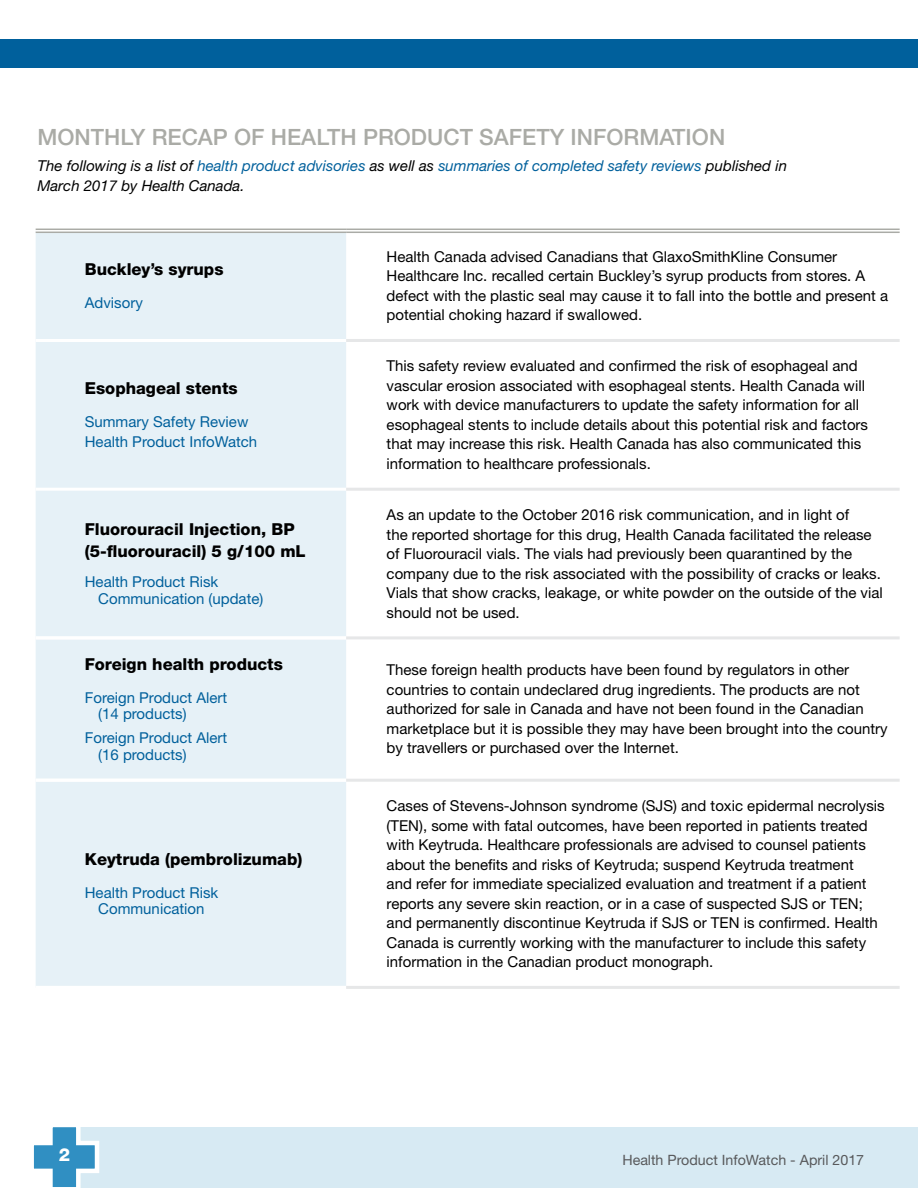
<style>
.page{position:relative;width:918px;height:1188px;background:#fff}
.page>*{position:absolute;margin:0;border:0;box-sizing:border-box;transform-origin:0 0}
.Text_-_Title_level_1{font:500 22.5px "Helvetica Neue LT Std";color:#aaaba6}
.t1{font:800 18px "Helvetica Neue LT Std";color:#fff}
.Recap_-_Product{font:800 16.5px/22.5px "Helvetica Neue LT Std";color:#000}
.Text_-_Body{font:15px/19.5px "Helvetica Neue LT Std";color:#000}
.Recap_-_Com_Type{font:15px/16.5px "Helvetica Neue LT Std";color:#00609c}
.Text_-_Body-2{font:italic 15px/19.5px "Helvetica Neue LT Std";color:#000}
.t2{font:14.25px "Helvetica Neue LT Std";color:#58595b}
.s1{color:#00609c}
</style>
<div class="page">
<div style="left:64px;top:1127px;width:854px;height:61px;background:#d7eaf3"></div>
<svg style="left:33px;top:1127px;width:67px;height:61px"></svg>
<div style="left:0;top:39px;width:918px;height:29px;background:#00609c"></div>
<div style="left:36px;top:233px;width:310px;height:753px;background:#e6f1f7"></div>
<hr style="left:36px;top:636px;width:310px;height:3px;background:#fff">
<hr style="left:36px;top:779px;width:310px;height:3px;background:#fff">
<svg style="left:36px;top:231px;width:310px;height:1px"></svg>
<svg style="left:346px;top:231px;width:554px;height:1px"></svg>
<hr style="left:36px;top:488px;width:310px;height:3px;background:#fff">
<hr style="left:346px;top:488px;width:554px;height:3px;background:#e6e7e8">
<hr style="left:36px;top:229px;width:310px;height:1px;background:#aaaba6">
<hr style="left:36px;top:232px;width:310px;height:1px;background:#aaaba6">
<hr style="left:346px;top:229px;width:554px;height:1px;background:#aaaba6">
<hr style="left:346px;top:232px;width:554px;height:1px;background:#aaaba6">
<hr style="left:36px;top:339px;width:310px;height:3px;background:#fff">
<hr style="left:346px;top:339px;width:554px;height:3px;background:#e6e7e8">
<hr style="left:346px;top:636px;width:554px;height:3px;background:#e6e7e8">
<hr style="left:346px;top:779px;width:554px;height:3px;background:#e6e7e8">
<hr style="left:346px;top:986px;width:554px;height:3px;background:#e6e7e8">
<p class="Text_-_Title_level_1" style="left:37px;top:124px;width:689px">MONTHLY RECAP OF HEALTH PRODUCT SAFETY INFORMATION</p>
<p class="Text_-_Body-2" style="left:37px;top:156px;width:751px">The following is a list of <span class="s1">health product advisories</span> as well as <span class="s1">summaries of completed safety reviews</span> published in<br>March 2017 by Health Canada.</p>
<p class="Recap_-_Product" style="left:85px;top:258px;width:140px">Buckley’s syrups</p>
<p class="Recap_-_Com_Type" style="left:85px;top:294px;width:60px">Advisory</p>
<p class="Recap_-_Product" style="left:85px;top:377px;width:154px">Esophageal stents</p>
<p class="Recap_-_Com_Type" style="left:85px;top:414px;width:165px">Summary Safety Review</p>
<p class="Recap_-_Com_Type" style="left:85px;top:433px;width:174px">Health Product InfoWatch</p>
<p class="Recap_-_Product" style="left:85px;top:518px;width:222px">Fluorouracil Injection, BP (5-fluorouracil) 5 g/100 mL</p>
<p class="Recap_-_Com_Type" style="left:98px;top:574px;width:167px;text-indent:-13px">Health Product Risk<br>Communication (update)</p>
<p class="Recap_-_Product" style="left:85px;top:653px;width:200px">Foreign health products</p>
<p class="Recap_-_Com_Type" style="left:98px;top:689px;width:131px;text-indent:-13px">Foreign Product Alert (14 products)</p>
<p class="Recap_-_Com_Type" style="left:98px;top:730px;width:131px;text-indent:-13px">Foreign Product Alert (16 products)</p>
<p class="Recap_-_Product" style="left:85px;top:848px;width:219px">Keytruda (pembrolizumab)</p>
<p class="Recap_-_Com_Type" style="left:85px;top:884px;width:135px;text-align:center">Health Product Risk<br>Communication</p>
<p class="t1" style="left:59px;top:1144px;width:13px">2</p>
<p class="Text_-_Body" style="left:387px;top:246px;width:503px">Health Canada advised Canadians that GlaxoSmithKline Consumer Healthcare Inc. recalled certain Buckley’s syrup products from stores. A defect with the plastic seal may cause it to fall into the bottle and present a potential choking hazard if swallowed.</p>
<p class="Text_-_Body" style="left:387px;top:356px;width:483px">This safety review evaluated and confirmed the risk of esophageal and vascular erosion associated with esophageal stents. Health Canada will work with device manufacturers to update the safety information for all esophageal stents to include details about this potential risk and factors that may increase this risk. Health Canada has also communicated this information to healthcare professionals.</p>
<p class="Text_-_Body" style="left:387px;top:505px;width:498px">As an update to the October 2016 risk communication, and in light of<br>the reported shortage for this drug, Health Canada facilitated the release of Fluorouracil vials. The vials had previously been quarantined by the company due to the risk associated with the possibility of cracks or leaks.<br>Vials that show cracks, leakage, or white powder on the outside of the vial should not be used.</p>
<p class="Text_-_Body" style="left:387px;top:660px;width:502px">These foreign health products have been found by regulators in other countries to contain undeclared drug ingredients. The products are not authorized for sale in Canada and have not been found in the Canadian marketplace but it is possible they may have been brought into the country by travellers or purchased over the Internet.</p>
<p class="Text_-_Body" style="left:387px;top:796px;width:500px">Cases of Stevens-Johnson syndrome (SJS) and toxic epidermal necrolysis (TEN), some with fatal outcomes, have been reported in patients treated with Keytruda. Healthcare professionals are advised to counsel patients about the benefits and risks of Keytruda; suspend Keytruda treatment<br>and refer for immediate specialized evaluation and treatment if a patient reports any severe skin reaction, or in a case of suspected SJS or TEN; and permanently discontinue Keytruda if SJS or TEN is confirmed. Health Canada is currently working with the manufacturer to include this safety information in the Canadian product monograph.</p>
<p class="t2" style="left:622px;top:1152px;width:243px">Health Product InfoWatch - April 2017</p>
</div>
